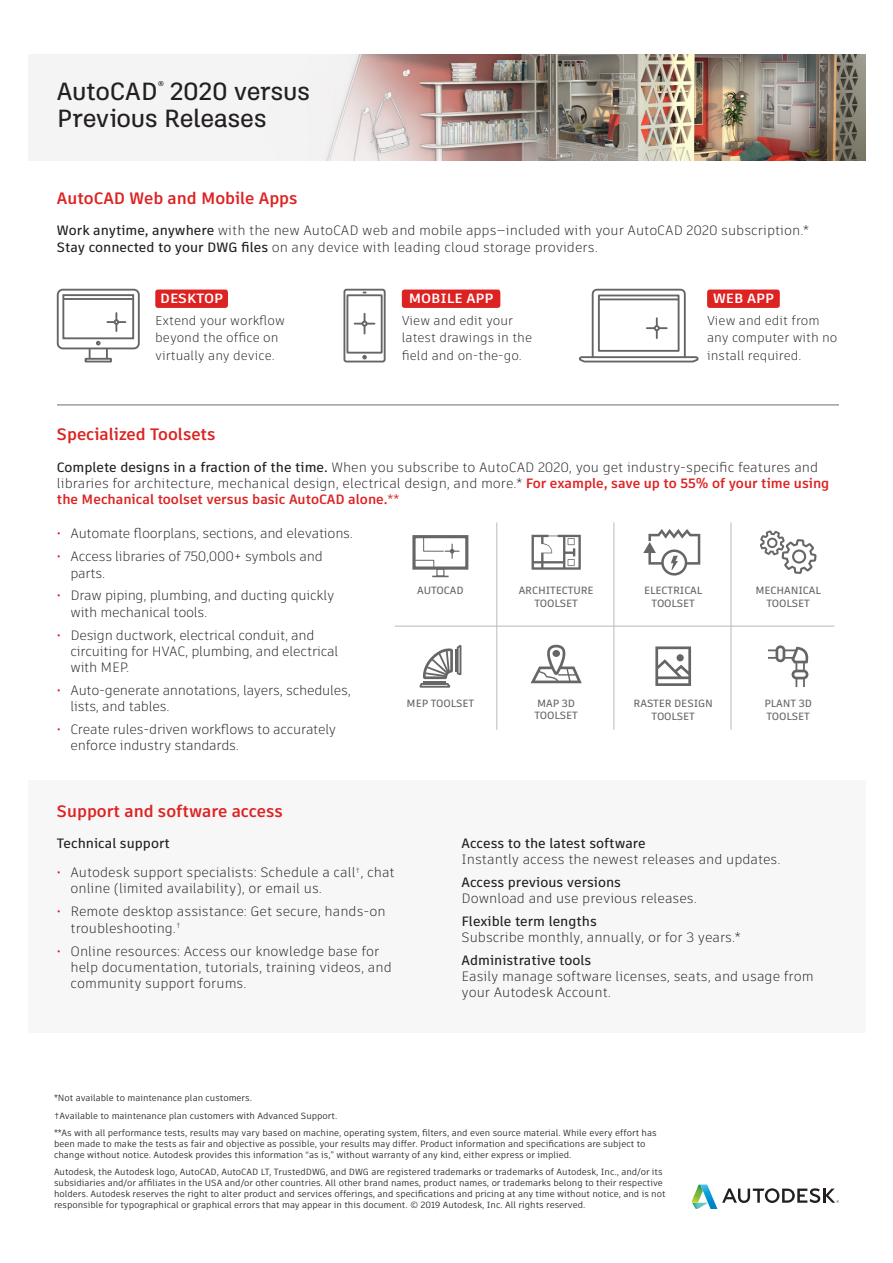
<style>
.page{position:relative;width:893px;height:1263px;background:#fff}
.page>*{position:absolute;margin:0;border:0;box-sizing:border-box;transform-origin:0 0}
.t1{font:500 24.75px/27px "Artifakt Legend";letter-spacing:-.015em;color:#231f20}
.medium_body{font:700 16.5px "Artifakt Element";color:#d22}
.medium_body-2{font:300 13.5px/16.2px "Artifakt Element";color:#231f20}
.medium_body-3{font:300 13.5px/16.2px "Artifakt Element";letter-spacing:-.02em;color:#231f20}
.medium_body-4{font:500 13.5px "Artifakt Element";color:#231f20}
.medium_body-5{font:700 13.35px "Artifakt Element";color:#fff;scale:1.06 1}
.medium_body-6{font:300 12.75px/17.2px "Artifakt Element";color:#231f20}
.medium_body-7{font:500 10.5px/12.6px "Artifakt Element";letter-spacing:-.01em;color:#666;text-align:center}
.t2{font:9px/10.8px "Artifakt Element";color:#231f20}
.t3{font:500 7.05px "Artifakt Legend";color:#231f20}
.s1{font-weight:500}
.s2{font-weight:700;color:#d22}
.s3{font-weight:400;color:#d22}
</style>
<div class="page">
<div style="left:29px;top:780px;width:837px;height:252px;background:#f7f7f8"></div>
<img style="left:29px;top:54px;width:837px;height:107px">
<hr style="left:57px;top:405px;width:782px;height:1px;background:#6c6d70">
<div style="left:155px;top:290px;width:73px;height:18px;background:#d22;border-radius:3px"></div>
<div style="left:402px;top:290px;width:98px;height:18px;background:#d22;border-radius:3px"></div>
<div style="left:707px;top:290px;width:73px;height:18px;background:#d22;border-radius:3px"></div>
<svg style="left:89px;top:349px;width:19px;height:9px"></svg>
<div style="left:57px;top:289px;width:83px;height:60px;border:2px solid #666565;border-radius:5px"></div>
<svg style="left:62px;top:294px;width:73px;height:51px"></svg>
<svg style="left:85px;top:358px;width:27px;height:4px"></svg>
<svg style="left:760px;top:530px;width:57px;height:44px"></svg>
<svg style="left:532px;top:535px;width:49px;height:35px"></svg>
<svg style="left:643px;top:529px;width:57px;height:46px"></svg>
<svg style="left:531px;top:645px;width:51px;height:38px"></svg>
<div style="left:552px;top:650px;width:8px;height:7px;background:#666;border-radius:50%"></div>
<svg style="left:419px;top:645px;width:42px;height:43px"></svg>
<svg style="left:768px;top:645px;width:41px;height:42px"></svg>
<svg style="left:655px;top:646px;width:36px;height:40px"></svg>
<div style="left:412px;top:535px;width:56px;height:35px;border:3px solid #666"></div>
<div style="left:436px;top:568px;width:8px;height:9px;border:1px solid #666"></div>
<svg style="left:414px;top:537px;width:45px;height:31px"></svg>
<hr style="left:496px;top:522px;width:1px;height:208px;background:#bababa">
<hr style="left:613px;top:522px;width:1px;height:208px;background:#bababa">
<hr style="left:731px;top:522px;width:1px;height:208px;background:#bababa">
<hr style="left:395px;top:626px;width:439px;height:1px;background:#bababa">
<svg style="left:692px;top:1184px;width:147px;height:25px"></svg>
<div style="left:343px;top:289px;width:43px;height:73px;border:2px solid #666565;border-radius:2px"></div>
<div style="left:346px;top:294px;width:37px;height:60px;border:2px solid #666565"></div>
<svg style="left:355px;top:314px;width:19px;height:20px"></svg>
<svg style="left:362px;top:355px;width:5px;height:4px"></svg>
<hr style="left:63px;top:298px;width:70px;height:2px;background:#666565">
<svg style="left:579px;top:288px;width:120px;height:75px"></svg>
<hr style="left:599px;top:298px;width:79px;height:2px;background:#666565">
<p class="t1" style="left:57px;top:78px;width:102px">AutoCAD</p>
<p class="t3" style="left:158px;top:78px;width:8px">®</p>
<p class="t1" style="left:57px;top:78px;width:255px;text-indent:113px">2020 versus<br>Previous Releases</p>
<p class="medium_body" style="left:57px;top:187px;width:242px">AutoCAD Web and Mobile Apps</p>
<p class="medium_body-2" style="left:57px;top:222px;width:753px"><span class="s1">Work anytime, anywhere</span> with the new AutoCAD web and mobile apps—included with your AutoCAD 2020 subscription.*</p>
<p class="medium_body-2" style="left:57px;top:239px;width:542px"><span class="s1">Stay connected to your DWG files</span> on any device with leading cloud storage providers.</p>
<p class="medium_body-5" style="left:160px;top:289px;width:61px">DESKTOP</p>
<p class="medium_body-6" style="left:155px;top:312px;width:131px">Extend your workflow beyond the office on virtually any device.</p>
<p class="medium_body-5" style="left:409px;top:289px;width:81px">MOBILE APP</p>
<p class="medium_body-6" style="left:402px;top:312px;width:132px">View and edit your latest drawings in the field and on-the-go.</p>
<p class="medium_body-5" style="left:713px;top:289px;width:59px">WEB APP</p>
<p class="medium_body-6" style="left:707px;top:312px;width:132px">View and edit from any computer with no install required.</p>
<p class="medium_body" style="left:57px;top:423px;width:160px">Specialized Toolsets</p>
<p class="medium_body-2" style="left:57px;top:459px;width:774px"><span class="s1">Complete designs in a fraction of the time.</span> When you subscribe to AutoCAD 2020, you get industry-specific features and libraries for architecture, mechanical design, electrical design, and more.* <span class="s2">For example, save up to 55% of your time using the Mechanical toolset versus basic AutoCAD alone.</span><span class="s3">**</span></p>
<p class="medium_body-3" style="left:57px;top:525px;width:298px"><span class="s3">•</span> Automate floorplans, sections, and elevations.</p>
<p class="medium_body-3" style="left:70px;top:548px;width:254px;text-indent:-14px"><span class="s3">•</span> Access libraries of 750,000+ symbols and parts.</p>
<p class="medium_body-3" style="left:70px;top:588px;width:265px;text-indent:-14px"><span class="s3">•</span> Draw piping, plumbing, and ducting quickly with mechanical tools.</p>
<p class="medium_body-3" style="left:70px;top:627px;width:269px;text-indent:-14px"><span class="s3">•</span> Design ductwork, electrical conduit, and circuiting for HVAC, plumbing, and electrical with MEP.</p>
<p class="medium_body-3" style="left:70px;top:682px;width:282px;text-indent:-14px"><span class="s3">•</span> Auto-generate annotations, layers, schedules, lists, and tables.</p>
<p class="medium_body-3" style="left:70px;top:721px;width:267px;text-indent:-14px"><span class="s3">•</span> Create rules-driven workflows to accurately enforce industry standards.</p>
<p class="medium_body-7" style="left:417px;top:584px;width:48px">AUTOCAD</p>
<p class="medium_body-7" style="left:519px;top:584px;width:76px">ARCHITECTURE<br>TOOLSET</p>
<p class="medium_body-7" style="left:644px;top:584px;width:60px">ELECTRICAL<br>TOOLSET</p>
<p class="medium_body-7" style="left:755px;top:584px;width:67px">MECHANICAL<br>TOOLSET</p>
<p class="medium_body-7" style="left:534px;top:697px;width:45px;text-align:left">MAP 3D<br>TOOLSET</p>
<p class="medium_body-7" style="left:407px;top:697px;width:69px">MEP TOOLSET</p>
<p class="medium_body-7" style="left:764px;top:697px;width:49px;text-align:left">PLANT 3D<br>TOOLSET</p>
<p class="medium_body-7" style="left:634px;top:697px;width:81px">RASTER DESIGN<br>TOOLSET</p>
<p class="medium_body" style="left:57px;top:800px;width:227px">Support and software access</p>
<p class="medium_body-4" style="left:57px;top:833px;width:114px">Technical support</p>
<p class="medium_body-2" style="left:70px;top:864px;width:326px;text-indent:-14px"><span class="s3">•</span> Autodesk support specialists: Schedule a call<sup>†</sup>, chat online (limited availability), or email us.</p>
<p class="medium_body-2" style="left:70px;top:903px;width:317px;text-indent:-14px"><span class="s3">•</span> Remote desktop assistance: Get secure, hands-on troubleshooting.<sup>†</sup></p>
<p class="medium_body-2" style="left:70px;top:943px;width:323px;text-indent:-14px"><span class="s3">•</span> Online resources: Access our knowledge base for help documentation, tutorials, training videos, and community support forums.</p>
<p class="medium_body-4" style="left:462px;top:833px;width:186px">Access to the latest software</p>
<p class="medium_body-2" style="left:462px;top:851px;width:321px">Instantly access the newest releases and updates.</p>
<p class="medium_body-4" style="left:462px;top:872px;width:161px">Access previous versions</p>
<p class="medium_body-2" style="left:462px;top:890px;width:237px">Download and use previous releases.</p>
<p class="medium_body-4" style="left:462px;top:912px;width:137px">Flexible term lengths</p>
<p class="medium_body-2" style="left:462px;top:929px;width:281px">Subscribe monthly, annually, or for 3 years.*</p>
<p class="medium_body-4" style="left:462px;top:951px;width:131px">Administrative tools</p>
<p class="medium_body-2" style="left:462px;top:968px;width:353px">Easily manage software licenses, seats, and usage from your Autodesk Account.</p>
<p class="t2" style="left:54px;top:1092px;width:200px">*Not available to maintenance plan customers.</p>
<p class="t2" style="left:54px;top:1110px;width:285px">†Available to maintenance plan customers with Advanced Support.</p>
<p class="t2" style="left:54px;top:1127px;width:604px">**As with all performance tests, results may vary based on machine, operating system, filters, and even source material. While every effort has been made to make the tests as fair and objective as possible, your results may differ. Product information and specifications are subject to change without notice. Autodesk provides this information “as is,” without warranty of any kind, either express or implied.</p>
<p class="t2" style="left:54px;top:1167px;width:613px">Autodesk, the Autodesk logo, AutoCAD, AutoCAD LT, TrustedDWG, and DWG are registered trademarks or trademarks of Autodesk, Inc., and/or its subsidiaries and/or affiliates in the USA and/or other countries. All other brand names, product names, or trademarks belong to their respective holders. Autodesk reserves the right to alter product and services offerings, and specifications and pricing at any time without notice, and is not responsible for typographical or graphical errors that may appear in this document. © 2019 Autodesk, Inc. All rights reserved.</p>
</div>
